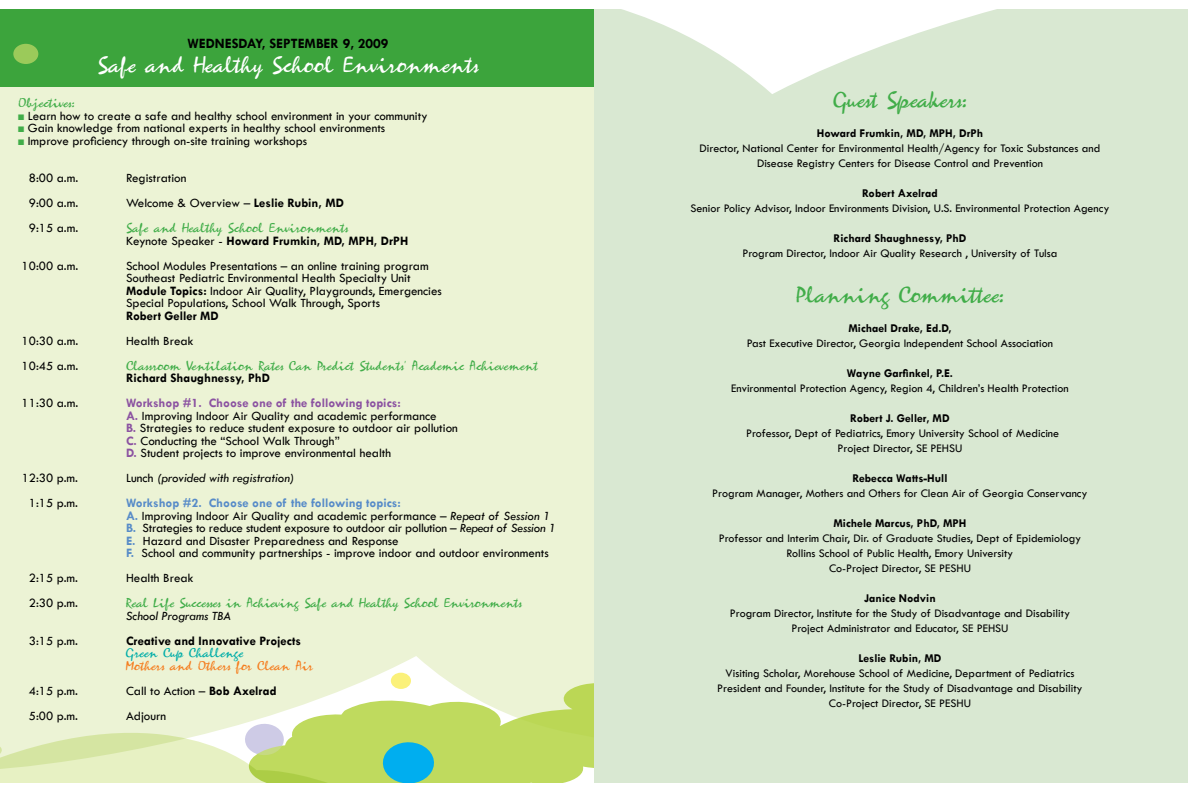
<style>
.page{position:relative;width:1188px;height:792px;background:#fff}
.page>*{position:absolute;margin:0;border:0;box-sizing:border-box;transform-origin:0 0}
.t1{font:24px "Zephyr Script";color:#fff}
.t2{font:24px "Zephyr Script";letter-spacing:-.01em;color:#41ad49}
.t3{font:700 14.4px "Tw Cen";color:#000}
.t4{font:14px "Zephyr Script";color:#41ad49}
.t5{font:14px/12.5px "Zephyr Script";color:#f57e20}
.t6{font:13px/12.5px "Tw Cen";color:#000}
.t7{font:700 13px "Tw Cen";color:#000}
.t8{font:italic 13px "Tw Cen";color:#000}
.t9{font:12px/15px "Tw Cen";color:#000;text-align:center}
.s1{color:#41ad49}
.s2{font-weight:700}
.s3{font-weight:400}
.s4{font-weight:700;color:#8b52a1}
.s5{font-style:normal}
.s6{font-weight:700;color:#578bc8}
.s7{font-style:italic}
.s8{color:#00ada8}
</style>
<div class="page">
<div style="left:0;top:87px;width:594px;height:604px;background:#ecf3d5"></div>
<svg style="left:242px;top:681px;width:352px;height:102px;background:#cee286"></svg>
<div style="left:391px;top:673px;width:20px;height:16px;background:#fbf17a;border-radius:50%"></div>
<svg style="left:379px;top:739px;width:59px;height:44px;background:#45beb9"></svg>
<svg style="left:0;top:691px;width:364px;height:92px;background:#e1ecba"></svg>
<div style="left:0;top:9px;width:594px;height:78px;background:#3ca43c"></div>
<div style="left:13px;top:44px;width:25px;height:20px;background:#9bca5a;border-radius:50%"></div>
<div style="left:594px;top:9px;width:594px;height:774px;background:#d9e8d2"></div>
<p class="t3" style="left:187px;top:35px;width:203px">WEDNESDAY, SEPTEMbEr 9, 2009</p>
<p class="t1" style="left:98px;top:52px;width:382px">Safe and Healthy School Environments</p>
<p class="t4" style="left:18px;top:95px;width:58px">Objectives:</p>
<p class="t6" style="left:18px;top:109px;width:411px"><span class="s1">■</span> Learn how to create a safe and healthy school environment in your community</p>
<p class="t6" style="left:18px;top:122px;width:369px"><span class="s1">■</span> Gain knowledge from national experts in healthy school environments</p>
<p class="t6" style="left:18px;top:134px;width:291px"><span class="s1">■</span> Improve proficiency through on-site training workshops</p>
<p class="t6" style="left:29px;top:172px;width:51px">8:00 a.m.</p>
<p class="t6" style="left:126px;top:172px;width:62px">Registration</p>
<p class="t6" style="left:29px;top:197px;width:51px">9:00 a.m.</p>
<p class="t6" style="left:126px;top:197px;width:219px">Welcome &amp; Overview – <span class="s2">Leslie rubin, MD</span></p>
<p class="t6" style="left:29px;top:222px;width:51px">9:15 a.m.</p>
<p class="t4" style="left:126px;top:220px;width:224px">Safe and Healthy School Environments</p>
<p class="t7" style="left:126px;top:233px;width:284px"><span class="s3">Keynote Speaker -</span> Howard Frumkin, MD, MPH, DrPH</p>
<p class="t6" style="left:22px;top:259px;width:58px">10:00 a.m.</p>
<p class="t6" style="left:126px;top:259px;width:317px">School Modules Presentations – an online training program Southeast Pediatric environmental health Specialty unit <span class="s2">Module Topics:</span> Indoor air Quality, Playgrounds, emergencies Special Populations, School Walk Through, Sports<br><span class="s2">robert Geller MD</span></p>
<p class="t6" style="left:22px;top:334px;width:58px">10:30 a.m.</p>
<p class="t6" style="left:126px;top:334px;width:69px">Health Break</p>
<p class="t6" style="left:22px;top:359px;width:58px">10:45 a.m.</p>
<p class="t4" style="left:126px;top:358px;width:413px">Classroom Ventilation Rates Can Predict Students’ Academic Achievement</p>
<p class="t7" style="left:126px;top:370px;width:146px">richard Shaughnessy, PhD</p>
<p class="t6" style="left:22px;top:397px;width:58px">11:30 a.m.</p>
<p class="t6" style="left:126px;top:397px;width:333px"><span class="s4">Workshop #1. Choose one of the following topics:<br>A.</span> Improving Indoor air Quality and academic performance<br><span class="s4">b.</span> Strategies to reduce student exposure to outdoor air pollution <span class="s4">C.</span> Conducting the “School Walk Through”<br><span class="s4">D.</span> Student projects to improve environmental health</p>
<p class="t6" style="left:22px;top:472px;width:58px">12:30 p.m.</p>
<p class="t8" style="left:126px;top:470px;width:170px"><span class="s5">Lunch</span> (provided with registration)</p>
<p class="t6" style="left:29px;top:497px;width:51px">1:15 p.m.</p>
<p class="t6" style="left:126px;top:497px;width:432px"><span class="s6">Workshop #2. Choose one of the following topics:<br>A.</span> Improving Indoor Air Quality and academic performance – <span class="s7">Repeat of Session 1 </span><span class="s6">b.</span> Strategies to reduce student exposure to outdoor air pollution – <span class="s7">Repeat of Session 1<br></span><span class="s6">E.</span> hazard and Disaster Preparedness and Response<br><span class="s6">F.</span> School and community partnerships - improve indoor and outdoor environments</p>
<p class="t6" style="left:29px;top:572px;width:51px">2:15 p.m.</p>
<p class="t6" style="left:126px;top:572px;width:69px">Health Break</p>
<p class="t6" style="left:29px;top:597px;width:51px">2:30 p.m.</p>
<p class="t4" style="left:126px;top:595px;width:397px">Real Life Successes in Achieving Safe and Healthy School Environments</p>
<p class="t8" style="left:126px;top:608px;width:106px">School Programs TBA</p>
<p class="t6" style="left:29px;top:634px;width:51px">3:15 p.m.</p>
<p class="t7" style="left:126px;top:633px;width:177px">Creative and Innovative Projects</p>
<p class="t5" style="left:126px;top:647px;width:188px"><span class="s8">Green Cup Challenge<br></span>Mothers and Others for Clean Air</p>
<p class="t6" style="left:29px;top:684px;width:51px">4:15 p.m.</p>
<p class="t6" style="left:126px;top:684px;width:152px">Call to Action – <span class="s2">bob Axelrad</span></p>
<p class="t6" style="left:29px;top:709px;width:51px">5:00 p.m.</p>
<p class="t6" style="left:126px;top:709px;width:42px">Adjourn</p>
<p class="t2" style="left:833px;top:86px;width:135px">Guest Speakers:</p>
<p class="t9" style="left:700px;top:125px;width:402px"><span class="s2">Howard Frumkin, MD, MPH, DrPh<br></span>Director, National Center for environmental health/agency for toxic Substances and<br>Disease Registry Centers for Disease Control and Prevention</p>
<p class="t9" style="left:690px;top:185px;width:421px"><span class="s2">robert Axelrad<br></span>Senior Policy Advisor, Indoor Environments Division, U.S. Environmental Protection Agency</p>
<p class="t9" style="left:742px;top:230px;width:317px"><span class="s2">richard Shaughnessy, PhD<br></span>Program Director, Indoor air Quality Research , university of tulsa</p>
<p class="t2" style="left:796px;top:281px;width:210px">Planning Committee:</p>
<p class="t9" style="left:747px;top:320px;width:308px"><span class="s2">Michael Drake, Ed.D,<br></span>Past executive Director, Georgia Independent School association</p>
<p class="t9" style="left:731px;top:365px;width:339px"><span class="s2">Wayne Garfinkel, P.E.<br></span>Environmental Protection Agency, Region 4, Children’s Health Protection</p>
<p class="t9" style="left:746px;top:410px;width:315px"><span class="s2">robert J. Geller, MD<br></span>Professor, Dept of Pediatrics, emory university School of Medicine<br>Project Director, Se PehSu</p>
<p class="t9" style="left:712px;top:470px;width:377px"><span class="s2">rebecca Watts-Hull<br></span>Program Manager, Mothers and others for Clean air of Georgia Conservancy</p>
<p class="t9" style="left:719px;top:515px;width:364px"><span class="s2">Michele Marcus, PhD, MPH<br></span>Professor and Interim Chair, Dir. of Graduate Studies, Dept of Epidemiology Rollins School of Public health, emory university<br>Co-Project Director, SE PESHU</p>
<p class="t9" style="left:730px;top:590px;width:342px"><span class="s2">Janice Nodvin<br></span>Program Director, Institute for the Study of Disadvantage and Disability<br>Project administrator and educator, Se PehSu</p>
<p class="t9" style="left:717px;top:650px;width:367px"><span class="s2">Leslie rubin, MD<br></span>Visiting Scholar, Morehouse School of Medicine, Department of Pediatrics President and Founder, Institute for the Study of Disadvantage and Disability Co-Project Director, SE PESHU</p>
</div>
